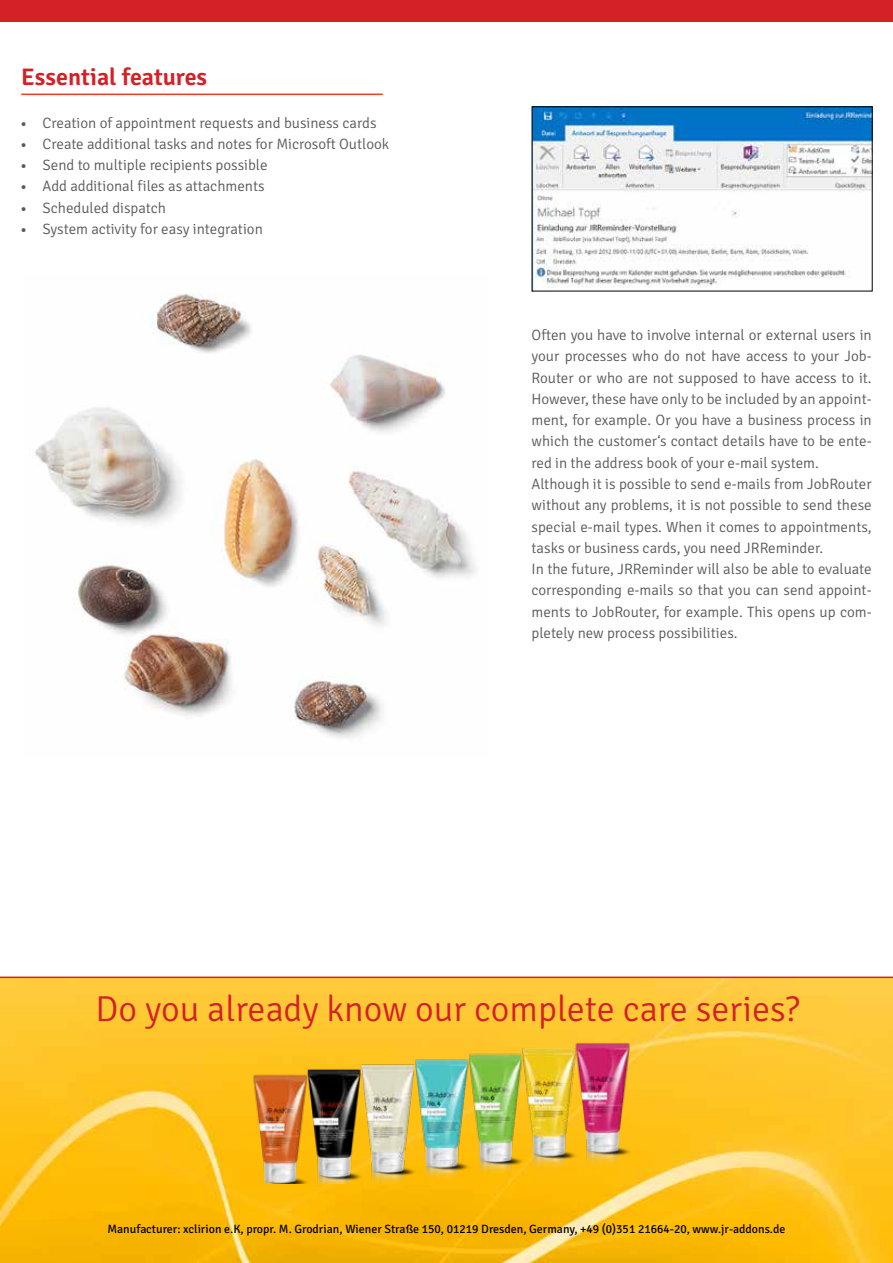
<style>
.page{position:relative;width:893px;height:1263px;background:#fff}
.page>*{position:absolute;margin:0;border:0;box-sizing:border-box;transform-origin:0 0}
.t1{font:300 36px "Signika";color:#d42027}
.t2{font:600 24px "Signika";color:#d42027}
.t3{font:300 15px/21.3px "Signika";color:#58595b}
.t4{font:12px "Signika";color:#000}
.s1{font-family:"Myriad Pro";font-weight:700}
</style>
<div class="page">
<div style="left:0;top:0;width:893px;height:21px;background:#d42027"></div>
<img style="left:0;top:978px;width:893px;height:285px">
<img style="left:533px;top:108px;width:338px;height:182px">
<div style="left:531px;top:106px;width:342px;height:186px;border:1px solid #000"></div>
<img style="left:35px;top:293px;width:441px;height:445px">
<hr style="left:21px;top:94px;width:362px;height:1px;background:#ef3e23">
<img style="left:234px;top:981px;width:425px;height:203px">
<hr style="left:0;top:976px;width:893px;height:2px;background:#d42027">
<h2 class="t2" style="left:21px;top:63px;width:187px">Essential features</h2>
<p class="t3" style="left:21px;top:112px;width:357px"><span class="s1">•</span> Creation of appointment requests and business cards</p>
<p class="t3" style="left:21px;top:133px;width:369px"><span class="s1">•</span> Create additional tasks and notes for Microsoft Outlook</p>
<p class="t3" style="left:21px;top:155px;width:248px"><span class="s1">•</span> Send to multiple recipients possible</p>
<p class="t3" style="left:21px;top:176px;width:245px"><span class="s1">•</span> Add additional files as attachments</p>
<p class="t3" style="left:21px;top:197px;width:146px"><span class="s1">•</span> Scheduled dispatch</p>
<p class="t3" style="left:21px;top:218px;width:243px"><span class="s1">•</span> System activity for easy integration</p>
<p class="t3" style="left:531px;top:325px;width:342px">Often you have to involve internal or external users in your processes who do not have access to your Job-Router or who are not supposed to have access to it.<br>However, these have only to be included by an appoint&shy;ment, for example. Or you have a business process in which the customer‘s contact details have to be ente&shy;red in the address book of your e-mail system.<br>Although it is possible to send e-mails from JobRouter without any problems, it is not possible to send these special e-mail types. When it comes to appointments, tasks or business cards, you need JRReminder.<br>In the future, JRReminder will also be able to evaluate corresponding e-mails so that you can send appoint&shy;ments to JobRouter, for example. This opens up com&shy;pletely new process possibilities.</p>
<h1 class="t1" style="left:96px;top:989px;width:705px">Do you already know our complete care series?</h1>
<p class="t4" style="left:107px;top:1222px;width:679px">Manufacturer: xclirion e.K, propr. M. Grodrian, Wiener Straße 150, 01219 Dresden, Germany, +49 (0)351 21664-20, www.jr-addons.de</p>
</div>
